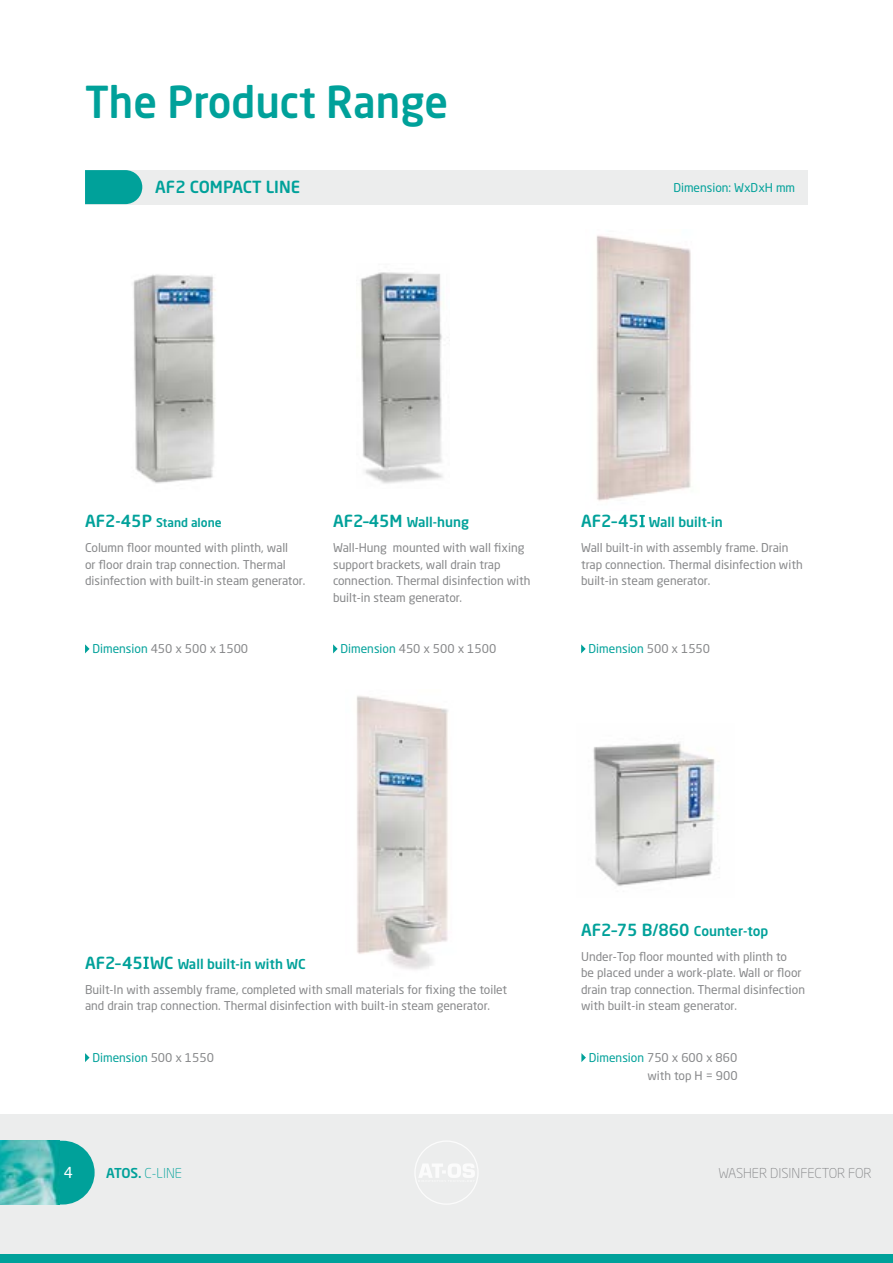
<style>
.page{position:relative;width:893px;height:1263px;background:#fff}
.page>*{position:absolute;margin:0;border:0;box-sizing:border-box;transform-origin:0 0}
.t1{font:500 43.5px "Neo Sans Std";color:#00a19a;scale:.95 1}
.t2{font:500 16.5px "Neo Sans Std";color:#00a19a}
.t3{font:15px "Neo Sans Pro";color:#fff}
.t4{font:500 13.5px "Neo Sans Std";color:#00a19a}
.t5{font:300 13.5px "Neo Sans Std";color:#87888a}
.t6{font:300 13.5px "Neo Sans Std";color:#00a19a}
.t7{font:12px/16.5px "Neo Sans Pro";color:#87888a}
.t8{font:12px "Neo Sans Pro";color:#00a19a}
.t9{font:500 12px "Neo Sans Std";color:#00a19a}
.s1{font-size:16.5px}
.s2{color:#00a19a}
.s3{color:#87888a}
.s4{font-size:13.5px}
.s5{font-weight:500}
</style>
<div class="page">
<img style="left:593px;top:742px;width:127px;height:144px">
<img style="left:133px;top:274px;width:83px;height:210px">
<img style="left:360px;top:272px;width:90px;height:212px">
<img style="left:596px;top:235px;width:95px;height:266px">
<svg style="left:640px;top:515px;width:5px;height:12px"></svg>
<svg style="left:85px;top:644px;width:5px;height:9px"></svg>
<svg style="left:333px;top:644px;width:5px;height:9px"></svg>
<svg style="left:143px;top:957px;width:6px;height:12px"></svg>
<svg style="left:85px;top:1053px;width:5px;height:9px"></svg>
<svg style="left:581px;top:1053px;width:5px;height:9px"></svg>
<svg style="left:581px;top:644px;width:5px;height:9px"></svg>
<div style="left:85px;top:170px;width:723px;height:34px;background:#eceded"></div>
<svg style="left:85px;top:170px;width:57px;height:34px;background:#0ea59f"></svg>
<img style="left:356px;top:696px;width:92px;height:274px">
<div style="left:0;top:1114px;width:893px;height:149px;background:#eceded"></div>
<svg style="left:60px;top:1141px;width:35px;height:63px"></svg>
<img style="left:0;top:1141px;width:60px;height:63px">
<svg style="left:415px;top:1141px;width:63px;height:64px"></svg>
<div style="left:0;top:1254px;width:893px;height:9px;background:#00a19a"></div>
<h1 class="t1" style="left:85px;top:75px;width:384px">The Product Range</h1>
<h2 class="t2" style="left:155px;top:177px;width:147px">AF2 COMPACT LINE</h2>
<p class="t8" style="left:673px;top:180px;width:123px">Dimension: WxDxH mm</p>
<p class="t9" style="left:85px;top:515px;width:138px"><span class="s1">AF2-45P</span> Stand alone</p>
<p class="t7" style="left:85px;top:539px;width:222px">Column floor mounted with plinth, wall<br>or floor drain trap connection. Thermal disinfection with built-in steam generator.</p>
<p class="t7" style="left:93px;top:640px;width:157px"><span class="s2">Dimension</span> 450 x 500 x 1500</p>
<p class="t4" style="left:333px;top:514px;width:137px"><span class="s1">AF2–45M</span> Wall-hung</p>
<p class="t7" style="left:333px;top:539px;width:199px">Wall-Hung mounted with wall fixing support brackets, wall drain trap connection. Thermal disinfection with built-in steam generator.</p>
<p class="t7" style="left:341px;top:640px;width:157px"><span class="s2">Dimension</span> 450 x 500 x 1500</p>
<p class="t4" style="left:581px;top:514px;width:143px"><span class="s1">AF2–45</span> Wall built-in</p>
<p class="t7" style="left:581px;top:539px;width:223px">Wall built-in with assembly frame. Drain trap connection. Thermal disinfection with built-in steam generator.</p>
<p class="t8" style="left:589px;top:642px;width:123px">Dimension <span class="s3">500 x 1550</span></p>
<p class="t4" style="left:85px;top:955px;width:222px"><span class="s1">AF2–45 WC</span> Wall built-in with WC</p>
<p class="t7" style="left:85px;top:981px;width:424px">Built-In with assembly frame, completed with small materials for fixing the toilet and drain trap connection. Thermal disinfection with built-in steam generator.</p>
<h2 class="t2" style="left:581px;top:919px;width:189px">AF2–75 B/860 <span class="s4">Counter-top</span></h2>
<p class="t7" style="left:581px;top:948px;width:225px">Under-Top floor mounted with plinth to<br>be placed under a work-plate. Wall or floor drain trap connection. Thermal disinfection with built-in steam generator.</p>
<p class="t8" style="left:93px;top:1050px;width:123px">Dimension <span class="s3">500 x 1550</span></p>
<p class="t7" style="left:589px;top:1048px;width:150px;line-height:18px;text-align:right"><span class="s2">Dimension</span> 750 x 600 x 860 with top H = 900</p>
<p class="t3" style="left:64px;top:1163px;width:11px">4</p>
<p class="t6" style="left:106px;top:1165px;width:77px"><span class="s5">ATOS.</span> C-LINE</p>
<p class="t5" style="left:718px;top:1165px;width:155px">WASHER DISINFECTOR FOR</p>
</div>
